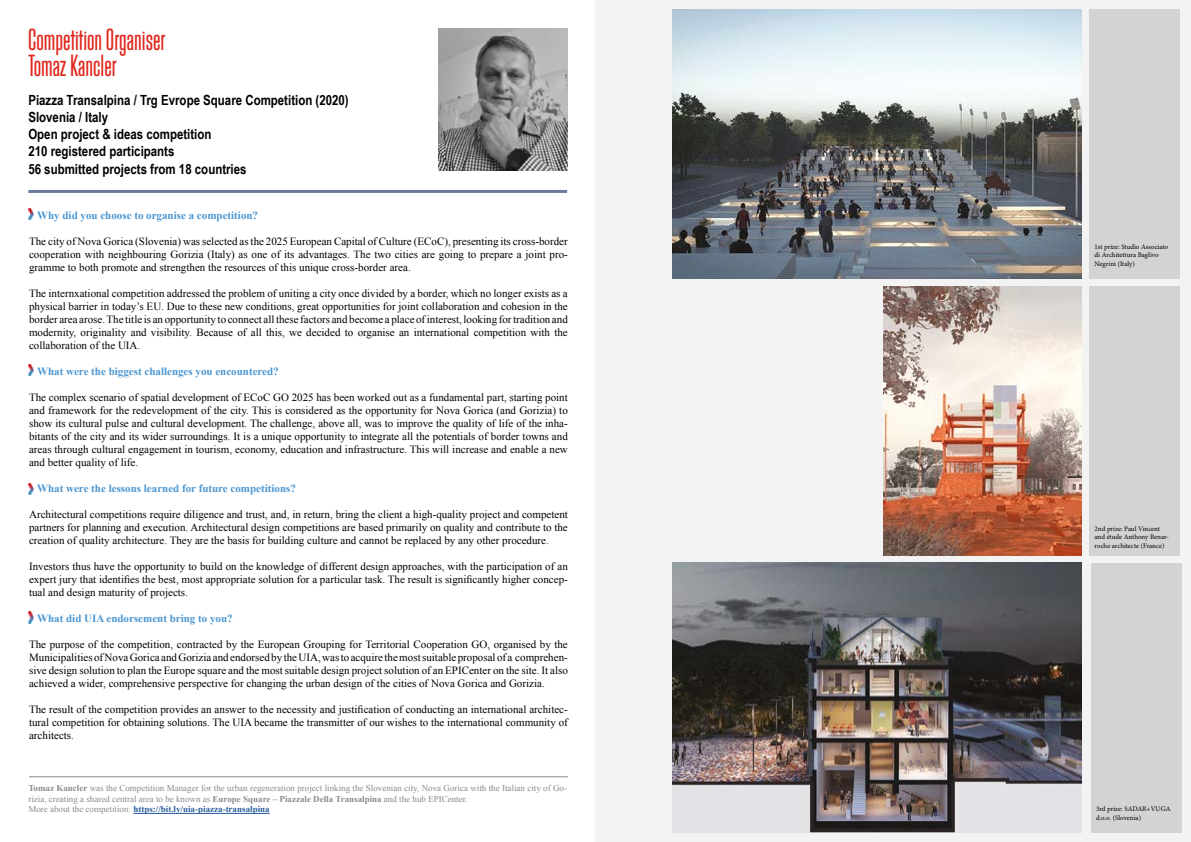
<style>
.page{position:relative;width:1191px;height:842px;background:#fff}
.page>*{position:absolute;margin:0;border:0;box-sizing:border-box;transform-origin:0 0}
.t1{font:32px "Block Gothic RR Light Extra Cond";color:#df271c}
.t2{font:700 14px/17.1px "Arial Narrow";color:#000}
.t3{font:11px/13px "Times New Roman";color:#000;text-align:justify}
.t4{font:700 11px "Times New Roman";color:#4a96d2}
.t5{font:9px/10.8px "Times New Roman";color:#878a8e}
.t6{font:7px/8.4px "Minion Pro";color:#000}
.s1{font-weight:700}
.s2{font-weight:700;color:#275b9b}
</style>
<div class="page">
<div style="left:595px;top:0;width:596px;height:842px;background:#f3f3f3"></div>
<img style="left:438px;top:28px;width:129px;height:142px">
<hr style="left:28px;top:190px;width:539px;height:3px;background:#6c7ba1">
<hr style="left:133px;top:813px;width:137px;height:1px;background:#275b9b">
<hr style="left:29px;top:777px;width:539px;height:1px;background:#878a8e">
<svg style="left:28px;top:208px;width:6px;height:11px"></svg>
<svg style="left:28px;top:364px;width:6px;height:11px"></svg>
<svg style="left:28px;top:483px;width:6px;height:11px"></svg>
<svg style="left:28px;top:612px;width:6px;height:11px"></svg>
<img style="left:672px;top:9px;width:409px;height:269px">
<img style="left:883px;top:286px;width:198px;height:270px">
<div style="left:1089px;top:9px;width:91px;height:270px;background:#d2d3d4"></div>
<div style="left:1091px;top:563px;width:90px;height:269px;background:#d2d3d4"></div>
<div style="left:1089px;top:286px;width:91px;height:270px;background:#d2d3d4"></div>
<img style="left:672px;top:563px;width:409px;height:269px">
<h1 class="t1" style="left:28px;top:23px;width:139px">Competition Organiser</h1>
<p class="t2" style="left:28px;top:91px;width:322px">Piazza Transalpina / Trg Evrope Square Competition (2020)<br>Slovenia / Italy<br>Open project &amp; ideas competition<br>210 registered participants<br>56 submitted projects from 18 countries</p>
<p class="t4" style="left:37px;top:207px;width:222px">Why did you choose to organise a competition?</p>
<p class="t3" style="left:29px;top:234px;width:540px">The city of Nova Gorica (Slovenia) was selected as the 2025 European Capital of Culture (ECoC), presenting its cross-border cooperation with neighbouring Gorizia (Italy) as one of its advantages. The two cities are going to prepare a joint pro&shy;gramme to both promote and strengthen the resources of this unique cross-border area.</p>
<p class="t3" style="left:29px;top:286px;width:540px">The internxational competition addressed the problem of uniting a city once divided by a border, which no longer exists as a physical barrier in today’s EU. Due to these new conditions, great opportunities for joint collaboration and cohesion in the border area arose. The title is an opportunity to connect all these factors and become a place of interest, looking for tradition and modernity, originality and visibility. Because of all this, we decided to organise an international competition with the collaboration of the UIA.</p>
<p class="t4" style="left:37px;top:363px;width:243px">What were the biggest challenges you encountered?</p>
<p class="t3" style="left:29px;top:390px;width:540px">The complex scenario of spatial development of ECoC GO 2025 has been worked out as a fundamental part, starting point and framework for the redevelopment of the city. This is considered as the opportunity for Nova Gorica (and Gorizia) to show its cultural pulse and cultural development. The challenge, above all, was to improve the quality of life of the inha&shy;bitants of the city and its wider surroundings. It is a unique opportunity to integrate all the potentials of border towns and areas through cultural engagement in tourism, economy, education and infrastructure. This will increase and enable a new and better quality of life.</p>
<p class="t4" style="left:37px;top:480px;width:260px">What were the lessons learned for future competitions?</p>
<p class="t3" style="left:29px;top:507px;width:540px">Architectural competitions require diligence and trust, and, in return, bring the client a high-quality project and competent partners for planning and execution. Architectural design competitions are based primarily on quality and contribute to the creation of quality architecture. They are the basis for building culture and cannot be replaced by any other procedure.</p>
<p class="t3" style="left:29px;top:559px;width:540px">Investors thus have the opportunity to build on the knowledge of different design approaches, with the participation of an expert jury that identifies the best, most appropriate solution for a particular task. The result is significantly higher concep&shy;tual and design maturity of projects.</p>
<p class="t4" style="left:37px;top:610px;width:197px">What did UIA endorsement bring to you?</p>
<p class="t3" style="left:29px;top:637px;width:540px">The purpose of the competition, contracted by the European Grouping for Territorial Cooperation GO, organised by the Municipalities of Nova Gorica and Gorizia and endorsed by the UIA, was to acquire the most suitable proposal of a comprehen&shy;sive design solution to plan the Europe square and the most suitable design project solution of an EPICenter on the site. It also achieved a wider, comprehensive perspective for changing the urban design of the cities of Nova Gorica and Gorizia.</p>
<p class="t3" style="left:29px;top:702px;width:540px">The result of the competition provides an answer to the necessity and justification of conducting an international architec&shy;tural competition for obtaining solutions. The UIA became the transmitter of our wishes to the international community of architects.</p>
<h1 class="t1" style="left:28px;top:50px;width:90px">Tomaz Kancler</h1>
<p class="t5" style="left:28px;top:782px;width:540px"><span class="s1">Tomaz Kancler</span> was the Competition Manager for the urban regeneration project linking the Slovenian city, Nova Gorica with the Italian city of Go&shy;rizia, creating a shared central area to be known as <span class="s1">Europe Square – Piazzale Della Transalpina</span> and the hub EPICenter.<br>More about the competition: <span class="s2">https://bit.ly/uia-piazza-transalpina</span></p>
<p class="t6" style="left:1094px;top:242px;width:75px">1st prize: Studio Associato di Architettura Baglivo<br>Negrini (Italy)</p>
<p class="t6" style="left:1094px;top:525px;width:76px">2nd prize: Paul Vincent and étude Anthony Benar&shy;roche architecte (France)</p>
<p class="t6" style="left:1096px;top:805px;width:76px">3rd prize: SADAR+VUGA d.o.o. (Slovenia)</p>
</div>
